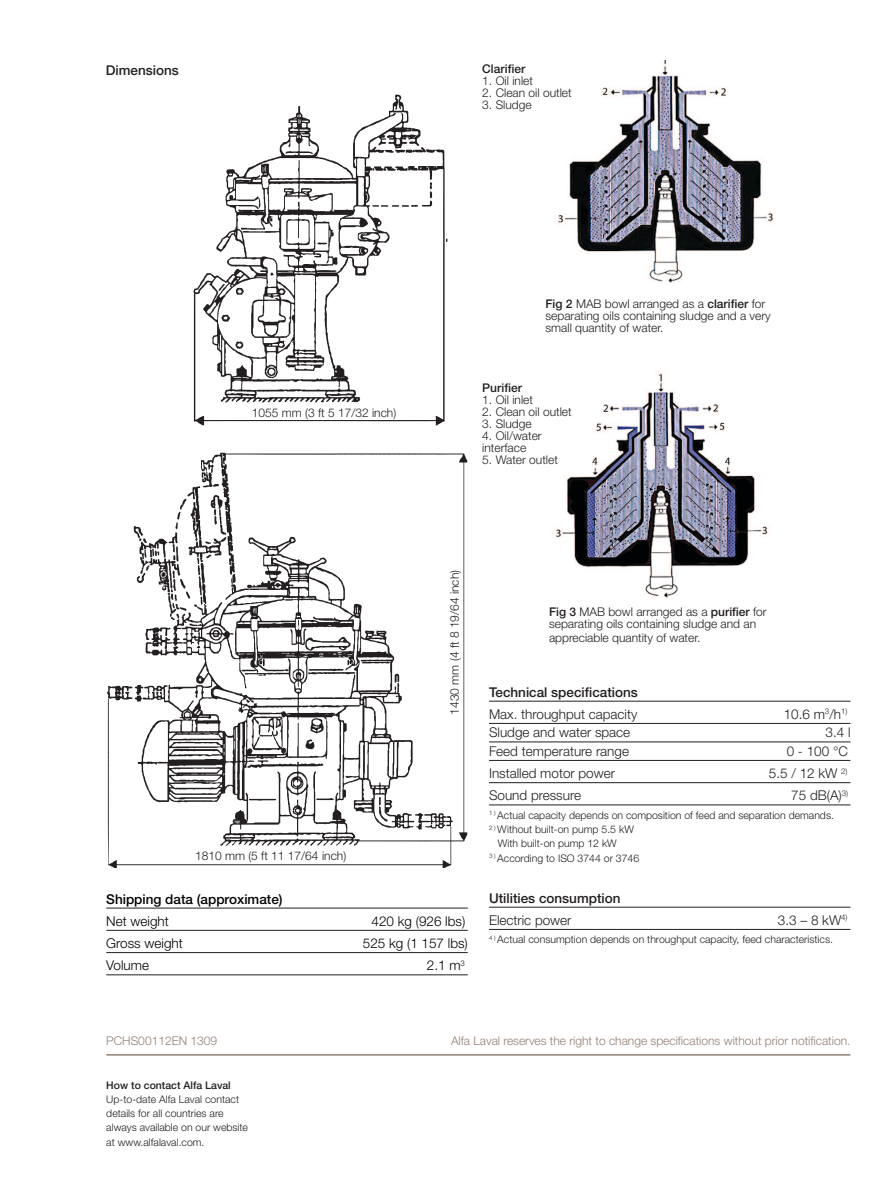
<style>
.page{position:relative;width:893px;height:1188px;background:#fff}
.page>*{position:absolute;margin:0;border:0;box-sizing:border-box;transform-origin:0 0}
.t1{font:300 13.5px "Helvetica Neue";color:#231f20}
.t2{font:300 13.5px "Helvetica Neue";color:#020304}
.t3{font:500 13.5px "Helvetica Neue";color:#231f20}
.t4{font:500 13.5px "Helvetica Neue";color:#020304}
.t5{font:300 12px/12px "Helvetica Neue";color:#231f20}
.t6{font:300 12px "Helvetica Neue";color:#937f74}
.t7{font:500 12px "Helvetica Neue";color:#231f20}
.t8{font:300 10.5px/14.2px "Helvetica Neue";color:#231f20}
.t9{font:500 10.5px "Helvetica Neue";color:#231f20}
.s1{font-weight:500}
</style>
<div class="page">
<img style="left:107px;top:94px;width:361px;height:775px">
<hr style="left:106px;top:1054px;width:744px;height:2px;background:#937f74">
<hr style="left:489px;top:701px;width:361px;height:1px;background:#231f20">
<hr style="left:489px;top:723px;width:361px;height:1px;background:#231f20">
<hr style="left:489px;top:742px;width:361px;height:1px;background:#231f20">
<hr style="left:489px;top:760px;width:361px;height:1px;background:#231f20">
<hr style="left:489px;top:782px;width:361px;height:1px;background:#231f20">
<hr style="left:489px;top:805px;width:361px;height:1px;background:#231f20">
<hr style="left:106px;top:908px;width:362px;height:1px;background:#231f20">
<hr style="left:106px;top:930px;width:362px;height:1px;background:#231f20">
<hr style="left:106px;top:952px;width:362px;height:1px;background:#231f20">
<hr style="left:106px;top:975px;width:362px;height:1px;background:#231f20">
<img style="left:555px;top:60px;width:220px;height:223px">
<img style="left:555px;top:372px;width:214px;height:226px">
<hr style="left:489px;top:907px;width:361px;height:1px;background:#231f20">
<hr style="left:489px;top:929px;width:361px;height:1px;background:#231f20">
<p class="t3" style="left:106px;top:62px;width:75px">Dimensions</p>
<p class="t7" style="left:482px;top:62px;width:44px">Clarifier</p>
<p class="t5" style="left:482px;top:75px;width:52px">1. Oil inlet</p>
<p class="t5" style="left:482px;top:87px;width:91px">2. Clean oil outlet</p>
<p class="t5" style="left:482px;top:99px;width:51px">3. Sludge</p>
<p class="t5" style="left:252px;top:406px;width:146px">1055 mm (3 ft 5 17/32 inch)</p>
<p class="t5" style="left:545px;top:297px;width:227px"><span class="s1">Fig 2</span> MAB bowl arranged as a <span class="s1">clarifier</span> for separating oils containing sludge and a very small quantity of water.</p>
<p class="t7" style="left:482px;top:380px;width:41px">Purifier</p>
<p class="t5" style="left:482px;top:393px;width:52px">1. Oil inlet</p>
<p class="t5" style="left:482px;top:405px;width:91px">2. Clean oil outlet</p>
<p class="t5" style="left:482px;top:417px;width:51px">3. Sludge</p>
<p class="t5" style="left:482px;top:429px;width:61px">4. Oil/water interface</p>
<p class="t5" style="left:482px;top:453px;width:77px">5. Water outlet</p>
<p class="t5" style="left:195px;top:849px;width:153px">1810 mm (5 ft 11 17/64 inch)</p>
<p class="t5" style="left:448px;top:715px;width:146px;rotate:-90deg">1430 mm (4 ft 8 19/64 inch)</p>
<p class="t4" style="left:106px;top:891px;width:178px">Shipping data (approximate)</p>
<p class="t2" style="left:106px;top:913px;width:64px">Net weight</p>
<p class="t2" style="left:371px;top:913px;width:95px">420 kg (926 lbs)</p>
<p class="t2" style="left:106px;top:935px;width:78px">Gross weight</p>
<p class="t2" style="left:363px;top:935px;width:107px">525 kg (1 157 lbs)</p>
<p class="t2" style="left:106px;top:957px;width:44px">Volume</p>
<p class="t2" style="left:427px;top:957px;width:40px">2.1 m<sup>3</sup></p>
<p class="t5" style="left:549px;top:605px;width:219px"><span class="s1">Fig 3</span> MAB bowl arranged as a <span class="s1">purifier</span> for separating oils containing sludge and an</p>
<p class="t5" style="left:549px;top:631px;width:153px">appreciable quantity of water.</p>
<p class="t3" style="left:489px;top:684px;width:150px">Technical specifications</p>
<p class="t1" style="left:489px;top:706px;width:150px">Max. throughput capacity</p>
<p class="t1" style="left:784px;top:706px;width:65px">10.6 m<sup>3</sup>/h<sup>1)</sup></p>
<p class="t1" style="left:489px;top:724px;width:143px">Sludge and water space</p>
<p class="t1" style="left:825px;top:724px;width:27px">3.4 l</p>
<p class="t1" style="left:489px;top:743px;width:142px">Feed temperature range</p>
<p class="t1" style="left:787px;top:743px;width:63px">0 - 100 °C</p>
<p class="t1" style="left:489px;top:765px;width:128px">Installed motor power</p>
<p class="t1" style="left:769px;top:765px;width:80px">5.5 / 12 kW <sup>2)</sup></p>
<p class="t1" style="left:489px;top:787px;width:94px">Sound pressure</p>
<p class="t1" style="left:791px;top:787px;width:58px">75 dB(A)<sup>3)</sup></p>
<p class="t8" style="left:489px;top:808px;width:346px"><sup>1</sup> <sup>)</sup> Actual capacity depends on composition of feed and separation demands.</p>
<p class="t8" style="left:489px;top:822px;width:146px"><sup>2</sup> <sup>)</sup> Without built-on pump 5.5 kW</p>
<p class="t8" style="left:498px;top:836px;width:121px">With built-on pump 12 kW</p>
<p class="t8" style="left:489px;top:851px;width:152px"><sup>3</sup> <sup>)</sup> According to ISO 3744 or 3746</p>
<p class="t3" style="left:489px;top:890px;width:133px">Utilities consumption</p>
<p class="t1" style="left:489px;top:912px;width:84px">Electric power</p>
<p class="t1" style="left:778px;top:912px;width:71px">3.3 – 8 kW<sup>4)</sup></p>
<p class="t8" style="left:489px;top:932px;width:345px"><sup>4</sup> <sup>)</sup> Actual consumption depends on throughput capacity, feed characteristics.</p>
<p class="t6" style="left:106px;top:1034px;width:112px">PCHS00112EN 1309</p>
<p class="t9" style="left:106px;top:1079px;width:126px">How to contact Alfa Laval</p>
<p class="t8" style="left:106px;top:1092px;width:143px">Up-to-date Alfa Laval contact details for all countries are always available on our website at www.alfalaval.com.</p>
<p class="t6" style="left:451px;top:1034px;width:401px">Alfa Laval reserves the right to change specifications without prior notification.</p>
</div>
